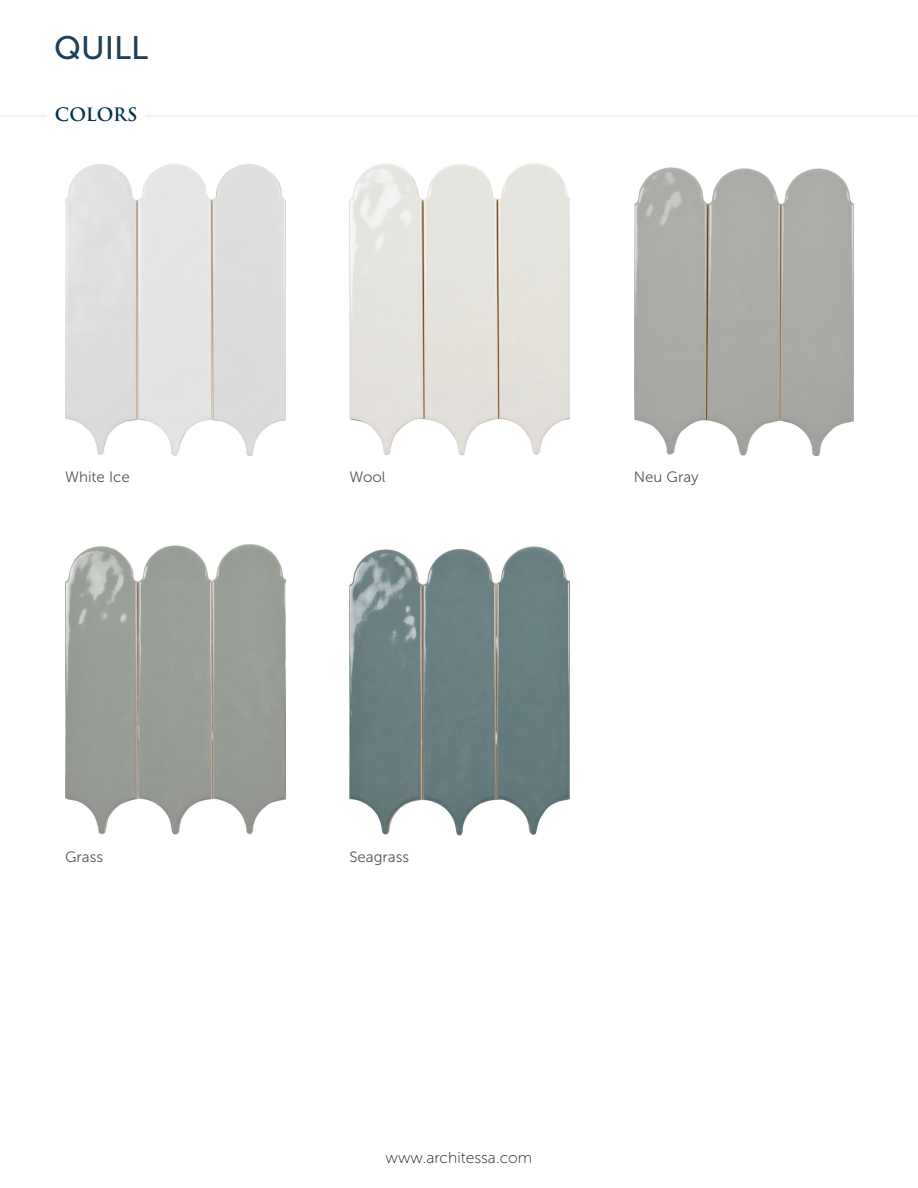
<style>
.page{position:relative;width:918px;height:1188px;background:#fff}
.page>*{position:absolute;margin:0;border:0;box-sizing:border-box;transform-origin:0 0}
.t1{font:32.4px "Museo Sans 500";color:#1e3f59}
.t2{font:600 18px "Trajan Pro 3";color:#02334e}
.t3{font:15.6px "Museo Sans 100";color:#231f20}
.t4{font:15px "Museo Sans 300";color:#57585a}
</style>
<div class="page">
<img style="left:65px;top:164px;width:220px;height:291px">
<img style="left:350px;top:163px;width:219px;height:292px">
<img style="left:634px;top:167px;width:220px;height:288px">
<img style="left:65px;top:544px;width:220px;height:291px">
<img style="left:350px;top:546px;width:219px;height:289px">
<hr style="left:0;top:115px;width:918px;height:3px;background:#231f20">
<div style="left:47px;top:102px;width:98px;height:24px;background:#fff"></div>
<h1 class="t1" style="left:54px;top:30px;width:96px">QUILL</h1>
<p class="t2" style="left:55px;top:101px;width:84px">COLORS</p>
<p class="t4" style="left:65px;top:468px;width:66px">White Ice</p>
<p class="t4" style="left:349px;top:468px;width:38px">Wool</p>
<p class="t4" style="left:634px;top:468px;width:66px">Neu Gray</p>
<p class="t4" style="left:65px;top:849px;width:40px">Grass</p>
<p class="t4" style="left:349px;top:849px;width:61px">Seagrass</p>
<p class="t3" style="left:386px;top:1149px;width:148px">www.architessa.com</p>
</div>
